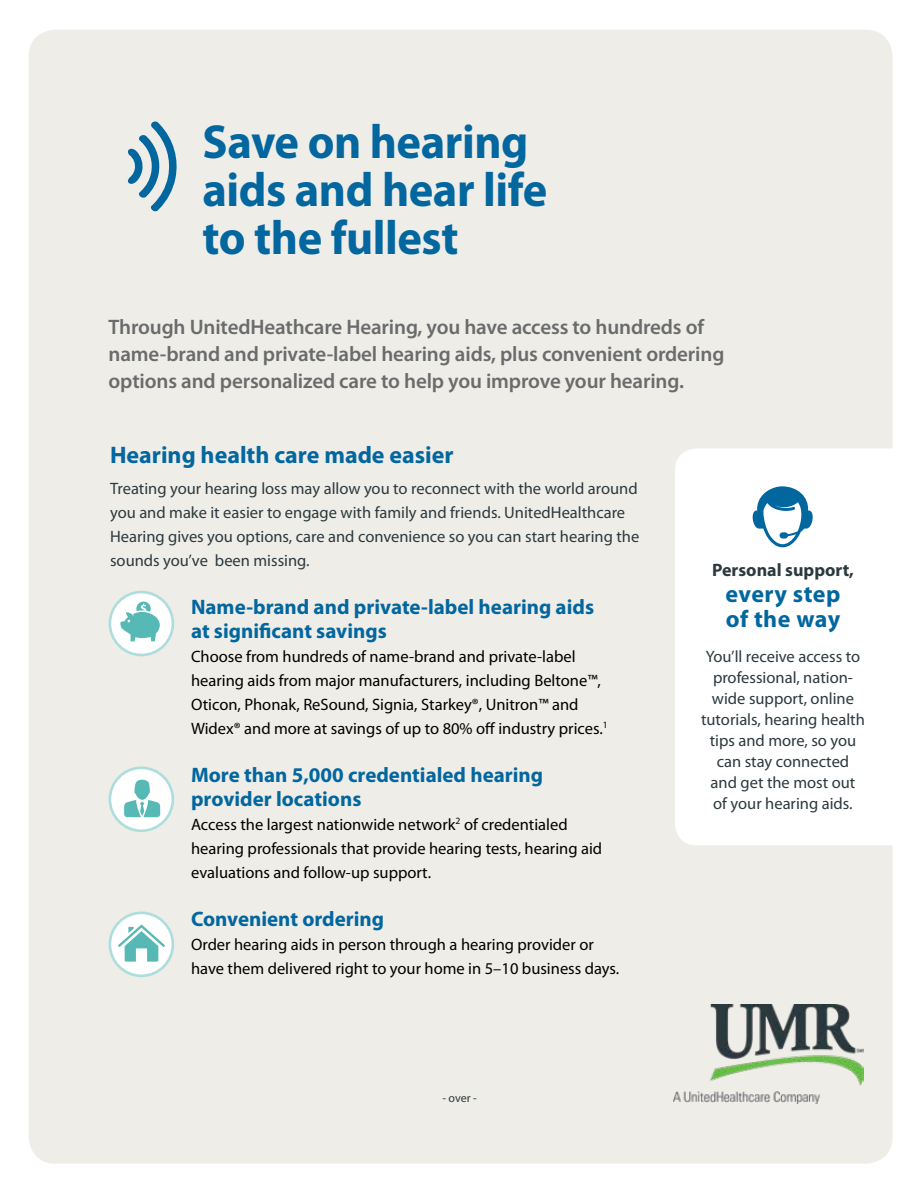
<style>
.page{position:relative;width:918px;height:1188px;background:#fff}
.page>*{position:absolute;margin:0;border:0;box-sizing:border-box;transform-origin:0 0}
.t1{font:700 48px/48px "Myriad Pro";letter-spacing:-.01em;color:#02669f}
.t2{font:700 24px "Myriad Pro";color:#02669f}
.t3{font:700 24px/25.5px "Myriad Pro";letter-spacing:.02em;color:#02669f}
.t4{font:600 21px/27px "Myriad Pro";letter-spacing:-.005em;color:#6a6b6c}
.t5{font:700 21px/24px "Myriad Pro";color:#02669f}
.t6{font:700 18px "Myriad Pro";color:#2c393e}
.t7{font:16.5px/24px "Myriad Pro";color:#000}
.t8{font:16.5px/21px "Myriad Pro";color:#2c393e}
.t9{font:12px "Myriad Pro";color:#2c393e}
</style>
<div class="page">
<div style="left:29px;top:30px;width:864px;height:1134px;background:#efede8"></div>
<svg style="left:675px;top:448px;width:218px;height:397px"></svg>
<img style="left:674px;top:1004px;width:190px;height:100px">
<div style="left:110px;top:592px;width:63px;height:63px;background:#fff;border-radius:50%"></div>
<div style="left:109px;top:591px;width:65px;height:65px;border:3px solid #addedd;border-radius:50%"></div>
<svg style="left:120px;top:602px;width:40px;height:39px"></svg>
<div style="left:110px;top:768px;width:63px;height:63px;background:#fff;border-radius:50%"></div>
<div style="left:109px;top:766px;width:65px;height:66px;border:3px solid #addedd;border-radius:50%"></div>
<svg style="left:124px;top:780px;width:36px;height:37px"></svg>
<svg style="left:110px;top:913px;width:63px;height:63px"></svg>
<div style="left:109px;top:912px;width:65px;height:65px;border:3px solid #addedd;border-radius:50%"></div>
<svg style="left:118px;top:924px;width:47px;height:38px"></svg>
<svg style="left:750px;top:486px;width:65px;height:61px"></svg>
<svg style="left:128px;top:121px;width:51px;height:90px;background:#9fbfcf"></svg>
<h1 class="t1" style="left:202px;top:118px;width:346px">Save on hearing aids and hear life to the fullest</h1>
<p class="t4" style="left:109px;top:314px;width:617px">Through UnitedHeathcare Hearing, you have access to hundreds of name-brand and private-label hearing aids, plus convenient ordering options and personalized care to help you improve your hearing.</p>
<h2 class="t2" style="left:110px;top:442px;width:345px">Hearing health care made easier</h2>
<p class="t8" style="left:110px;top:477px;width:531px;line-height:24px">Treating your hearing loss may allow you to reconnect with the world around you and make it easier to engage with family and friends. UnitedHealthcare Hearing gives you options, care and convenience so you can start hearing the sounds you’ve been missing.</p>
<p class="t5" style="left:191px;top:595px;width:405px">Name-brand and private-label hearing aids at significant savings</p>
<p class="t7" style="left:191px;top:645px;width:418px">Choose from hundreds of name-brand and private-label hearing aids from major manufacturers, including Beltone™, Oticon, Phonak, ReSound, Signia, Starkey®, Unitron™ and Widex® and more at savings of up to 80% off industry prices.<sup>1</sup></p>
<p class="t5" style="left:191px;top:763px;width:354px">More than 5,000 credentialed hearing provider locations</p>
<p class="t7" style="left:191px;top:813px;width:413px">Access the largest nationwide network<sup>2</sup> of credentialed hearing professionals that provide hearing tests, hearing aid evaluations and follow-up support.</p>
<p class="t5" style="left:191px;top:907px;width:195px">Convenient ordering</p>
<p class="t7" style="left:191px;top:933px;width:430px">Order hearing aids in person through a hearing provider or have them delivered right to your home in 5–10 business days.</p>
<p class="t9" style="left:442px;top:1092px;width:36px">- over -</p>
<p class="t6" style="left:712px;top:560px;width:143px">Personal support,</p>
<h2 class="t3" style="left:726px;top:581px;width:116px">every step of the way</h2>
<p class="t8" style="left:701px;top:646px;width:165px;text-align:center">You’ll receive access to professional, nation&shy;wide support, online tutorials, hearing health tips and more, so you can stay connected<br>and get the most out<br>of your hearing aids.</p>
</div>
